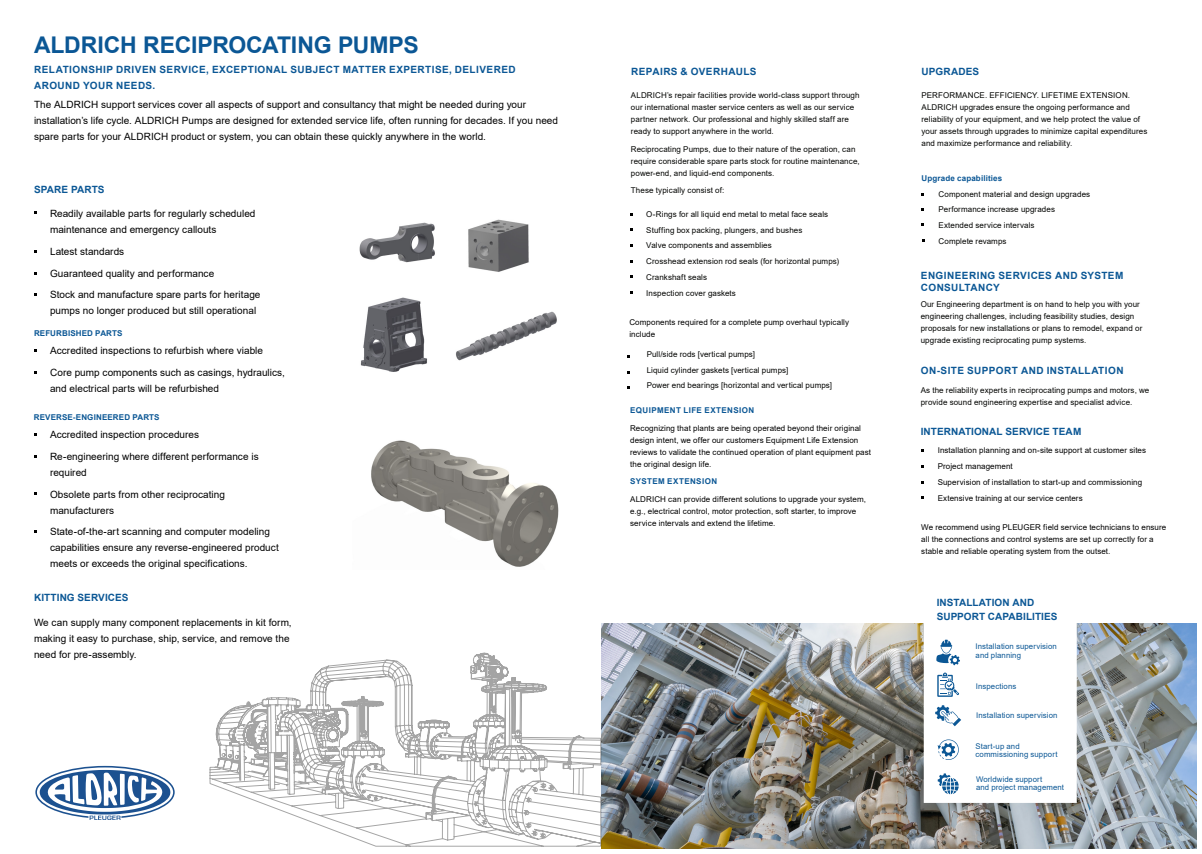
<style>
.page{position:relative;width:1202px;height:854px;background:#fff}
.page>*{position:absolute;margin:0;border:0;box-sizing:border-box;transform-origin:0 0}
.body_ver2{font:700 23px "Arial";letter-spacing:-.01em;color:#0b5795}
.body_ver2-2{font:10px/16px "Arial";letter-spacing:.005em;color:#000}
.body_ver2-3{font:700 10px/12px "Arial";letter-spacing:.04em;color:#0b5795}
.Sub_Sub_heading{font:700 10px/14px "Arial";letter-spacing:.005em;color:#0b5795}
.body_ver2-4{font:700 10px "Arial";letter-spacing:.01em;color:#0b5795}
.body_ver2-5{font:700 10px "Arial";letter-spacing:.005em;color:#0b5795}
.body_ver2-6{font:8px/12px "Arial";letter-spacing:.01em;color:#040503}
.body_ver2-7{font:8px/12px "Arial";letter-spacing:.01em;color:#000}
.body_ver2-8{font:700 8px "Arial";letter-spacing:.02em;color:#0b5795}
.body_ver2-9{font:700 8px "Arial";letter-spacing:.05em;color:#0b5795}
.t1{font:7.8px/8.5px "Arial";letter-spacing:.015em;color:#0b5795}
</style>
<div class="page">
<img style="left:601px;top:623px;width:595px;height:225px">
<svg style="left:924px;top:623px;width:153px;height:179px"></svg>
<img style="left:371px;top:440px;width:188px;height:127px">
<img style="left:359px;top:222px;width:76px;height:41px">
<img style="left:456px;top:311px;width:101px;height:50px">
<img style="left:468px;top:219px;width:61px;height:53px">
<img style="left:360px;top:297px;width:68px;height:75px">
<svg style="left:210px;top:652px;width:391px;height:194px"></svg>
<svg style="left:35px;top:765px;width:140px;height:54px"></svg>
<p class="body_ver2" style="left:34px;top:29px;width:386px">ALDRICH RECIPROCATING PUMPS</p>
<p class="body_ver2-3" style="left:34px;top:62px;width:483px;line-height:16px">RELATIONSHIP DRIVEN SERVICE, EXCEPTIONAL SUBJECT MATTER EXPERTISE, DELIVERED<br>AROUND YOUR NEEDS.</p>
<p class="body_ver2-2" style="left:34px;top:96px;width:526px">The ALDRICH support services cover all aspects of support and consultancy that might be needed during your installation’s life cycle. ALDRICH Pumps are designed for extended service life, often running for decades. If you need spare parts for your ALDRICH product or system, you can obtain these quickly anywhere in the world.</p>
<p class="body_ver2-5" style="left:34px;top:182px;width:72px">SPARE PARTS</p>
<p class="body_ver2-2" style="left:50px;top:205px;width:207px">Readily available parts for regularly scheduled maintenance and emergency callouts</p>
<p class="body_ver2-2" style="left:50px;top:243px;width:76px">Latest standards</p>
<p class="body_ver2-2" style="left:50px;top:265px;width:166px">Guaranteed quality and performance</p>
<p class="body_ver2-2" style="left:50px;top:286px;width:212px">Stock and manufacture spare parts for heritage pumps no longer produced but still operational</p>
<p class="body_ver2-2" style="left:50px;top:342px;width:215px">Accredited inspections to refurbish where viable</p>
<p class="body_ver2-2" style="left:50px;top:364px;width:237px">Core pump components such as casings, hydraulics, and electrical parts will be refurbished</p>
<p class="body_ver2-2" style="left:50px;top:426px;width:151px">Accredited inspection procedures</p>
<p class="body_ver2-2" style="left:50px;top:448px;width:210px">Re-engineering where different performance is required</p>
<p class="body_ver2-2" style="left:50px;top:486px;width:176px">Obsolete parts from other reciprocating manufacturers</p>
<p class="body_ver2-2" style="left:50px;top:523px;width:230px">State-of-the-art scanning and computer modeling capabilities ensure any reverse-engineered product meets or exceeds the original specifications.</p>
<p class="body_ver2-8" style="left:34px;top:327px;width:90px">REFURBISHED PARTS</p>
<p class="body_ver2-8" style="left:34px;top:411px;width:127px">REVERSE-ENGINEERED PARTS</p>
<p class="body_ver2-5" style="left:34px;top:590px;width:96px">KITTING SERVICES</p>
<p class="body_ver2-2" style="left:34px;top:613px;width:259px">We can supply many component replacements in kit form, making it easy to purchase, ship, service, and remove the need for pre-assembly.</p>
<p class="body_ver2-3" style="left:631px;top:65px;width:127px">REPAIRS &amp; OVERHAULS</p>
<p class="body_ver2-4" style="left:921px;top:64px;width:59px">UPGRADES</p>
<p class="body_ver2-6" style="left:631px;top:89px;width:230px">ALDRICH’s repair facilities provide world-class support through our international master service centers as well as our service partner network. Our professional and highly skilled staff are ready to support anywhere in the world.</p>
<p class="body_ver2-6" style="left:631px;top:143px;width:230px">Reciprocating Pumps, due to their nature of the operation, can require considerable spare parts stock for routine maintenance, power-end, and liquid-end components.</p>
<p class="body_ver2-6" style="left:631px;top:184px;width:95px">These typically consist of:</p>
<p class="body_ver2-6" style="left:646px;top:208px;width:183px">O-Rings for all liquid end metal to metal face seals</p>
<p class="body_ver2-6" style="left:646px;top:224px;width:158px">Stuffing box packing, plungers, and bushes</p>
<p class="body_ver2-6" style="left:646px;top:239px;width:127px">Valve components and assemblies</p>
<p class="body_ver2-6" style="left:646px;top:255px;width:194px">Crosshead extension rod seals (for horizontal pumps)</p>
<p class="body_ver2-6" style="left:646px;top:271px;width:62px">Crankshaft seals</p>
<p class="body_ver2-6" style="left:646px;top:286px;width:91px">Inspection cover gaskets</p>
<p class="body_ver2-7" style="left:629px;top:316px;width:221px">Components required for a complete pump overhaul typically include</p>
<p class="body_ver2-6" style="left:647px;top:348px;width:110px">Pull/side rods [vertical pumps]</p>
<p class="body_ver2-6" style="left:647px;top:363px;width:143px">Liquid cylinder gaskets [vertical pumps]</p>
<p class="body_ver2-6" style="left:647px;top:379px;width:187px">Power end bearings [horizontal and vertical pumps]</p>
<p class="body_ver2-9" style="left:630px;top:404px;width:126px">EQUIPMENT LIFE EXTENSION</p>
<p class="body_ver2-7" style="left:630px;top:421px;width:242px">Recognizing that plants are being operated beyond their original design intent, we offer our customers Equipment Life Extension reviews to validate the continued operation of plant equipment past the original design life.</p>
<p class="body_ver2-9" style="left:630px;top:476px;width:88px">SYSTEM EXTENSION</p>
<p class="body_ver2-7" style="left:630px;top:493px;width:237px">ALDRICH can provide different solutions to upgrade your system, e.g., electrical control, motor protection, soft starter, to improve service intervals and extend the lifetime.</p>
<p class="body_ver2-6" style="left:921px;top:89px;width:227px">PERFORMANCE. EFFICIENCY. LIFETIME EXTENSION.<br>ALDRICH upgrades ensure the ongoing performance and reliability of your equipment, and we help protect the value of your assets through upgrades to minimize capital expenditures and maximize performance and reliability.</p>
<p class="body_ver2-8" style="left:921px;top:173px;width:82px">Upgrade capabilities</p>
<p class="body_ver2-6" style="left:938px;top:188px;width:153px">Component material and design upgrades</p>
<p class="body_ver2-6" style="left:938px;top:203px;width:118px">Performance increase upgrades</p>
<p class="body_ver2-6" style="left:938px;top:219px;width:98px">Extended service intervals</p>
<p class="body_ver2-6" style="left:938px;top:235px;width:70px">Complete revamps</p>
<p class="body_ver2-3" style="left:921px;top:269px;width:204px">ENGINEERING SERVICES AND SYSTEM<br>CONSULTANCY</p>
<p class="body_ver2-6" style="left:921px;top:298px;width:223px">Our Engineering department is on hand to help you with your engineering challenges, including feasibility studies, design proposals for new installations or plans to remodel, expand or upgrade existing reciprocating pump systems.</p>
<p class="body_ver2-3" style="left:921px;top:364px;width:204px">ON-SITE SUPPORT AND INSTALLATION</p>
<p class="body_ver2-6" style="left:921px;top:383px;width:230px">As the reliability experts in reciprocating pumps and motors, we provide sound engineering expertise and specialist advice.</p>
<p class="body_ver2-4" style="left:921px;top:424px;width:162px">INTERNATIONAL SERVICE TEAM</p>
<p class="body_ver2-7" style="left:938px;top:444px;width:210px">Installation planning and on-site support at customer sites</p>
<p class="body_ver2-7" style="left:938px;top:460px;width:77px">Project management</p>
<p class="body_ver2-7" style="left:938px;top:476px;width:206px">Supervision of installation to start-up and commissioning</p>
<p class="body_ver2-7" style="left:938px;top:491px;width:147px">Extensive training at our service centers</p>
<p class="body_ver2-7" style="left:921px;top:520px;width:247px">We recommend using PLEUGER field service technicians to ensure all the connections and control systems are set up correctly for a stable and reliable operating system from the outset.</p>
<p class="Sub_Sub_heading" style="left:937px;top:595px;width:122px">INSTALLATION AND<br>SUPPORT CAPABILITIES</p>
<p class="t1" style="left:976px;top:642px;width:83px">Installation supervision and planning</p>
<p class="t1" style="left:976px;top:681px;width:42px">Inspections</p>
<p class="t1" style="left:976px;top:710px;width:83px">Installation supervision</p>
<p class="t1" style="left:975px;top:741px;width:84px">Start-up and commissioning support</p>
<p class="t1" style="left:976px;top:774px;width:89px">Worldwide support<br>and project management</p>
</div>
